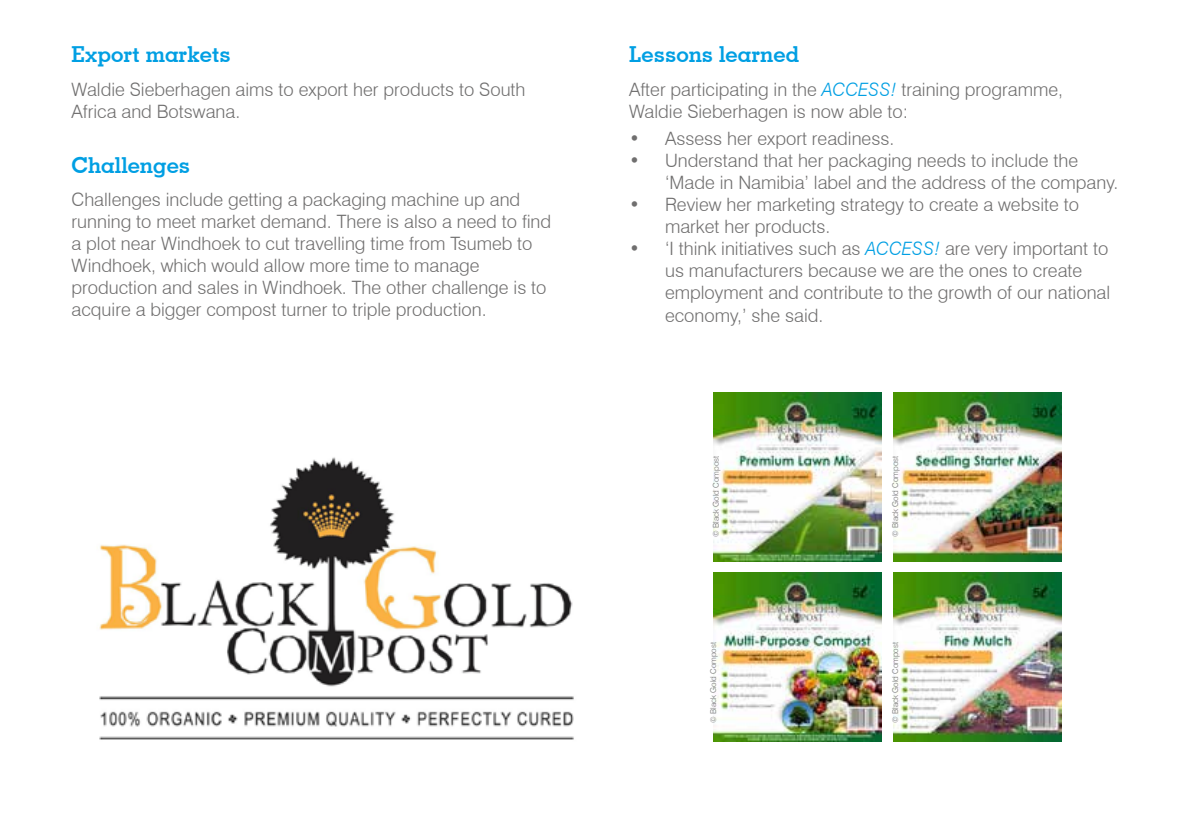
<style>
.page{position:relative;width:1191px;height:840px;background:#fff}
.page>*{position:absolute;margin:0;border:0;box-sizing:border-box;transform-origin:0 0}
.t1{font:700 22px "Geometric Slab 703 BT";color:#009fe3}
.t2{font:300 18.4px/22px "Swiss 721 BT";color:#706f6f}
.t3{font:300 8px "Swiss 721 BT";color:#706f6f}
.s1{font-style:italic;color:#009fe3}
</style>
<div class="page">
<img style="left:99px;top:457px;width:475px;height:283px">
<img style="left:713px;top:393px;width:168px;height:168px">
<img style="left:713px;top:572px;width:168px;height:168px">
<img style="left:894px;top:393px;width:168px;height:168px">
<img style="left:894px;top:572px;width:168px;height:168px">
<p class="t1" style="left:72px;top:41px;width:161px">Export markets</p>
<p class="t2" style="left:72px;top:78px;width:455px">Waldie Sieberhagen aims to export her products to South<br>Africa and Botswana.</p>
<p class="t1" style="left:72px;top:152px;width:120px">Challenges</p>
<p class="t2" style="left:72px;top:188px;width:481px">Challenges include getting a packaging machine up and running to meet market demand. There is also a need to find a plot near Windhoek to cut travelling time from Tsumeb to Windhoek, which would allow more time to manage production and sales in Windhoek. The other challenge is to acquire a bigger compost turner to triple production.</p>
<p class="t1" style="left:629px;top:41px;width:172px">Lessons learned</p>
<p class="t2" style="left:629px;top:78px;width:435px">After participating in the <span class="s1">ACCESS!</span> training programme,<br>Waldie Sieberhagen is now able to:</p>
<p class="t2" style="left:629px;top:127px;width:267px">• Assess her export readiness.</p>
<p class="t2" style="left:665px;top:149px;width:455px;text-indent:-36px">• Understand that her packaging needs to include the ‘Made in Namibia’ label and the address of the company.</p>
<p class="t2" style="left:665px;top:193px;width:415px;text-indent:-36px">• Review her marketing strategy to create a website to market her products.</p>
<p class="t2" style="left:665px;top:237px;width:447px;text-indent:-36px">• ‘I think initiatives such as <span class="s1">ACCESS!</span> are very important to us manufacturers because we are the ones to create employment and contribute to the growth of our national economy,’ she said.</p>
<p class="t3" style="left:711px;top:536px;width:82px;rotate:-90deg">© Black Gold Compost</p>
<p class="t3" style="left:890px;top:536px;width:82px;rotate:-90deg">© Black Gold Compost</p>
<p class="t3" style="left:708px;top:722px;width:82px;rotate:-90deg">© Black Gold Compost</p>
<p class="t3" style="left:890px;top:722px;width:82px;rotate:-90deg">© Black Gold Compost</p>
</div>
